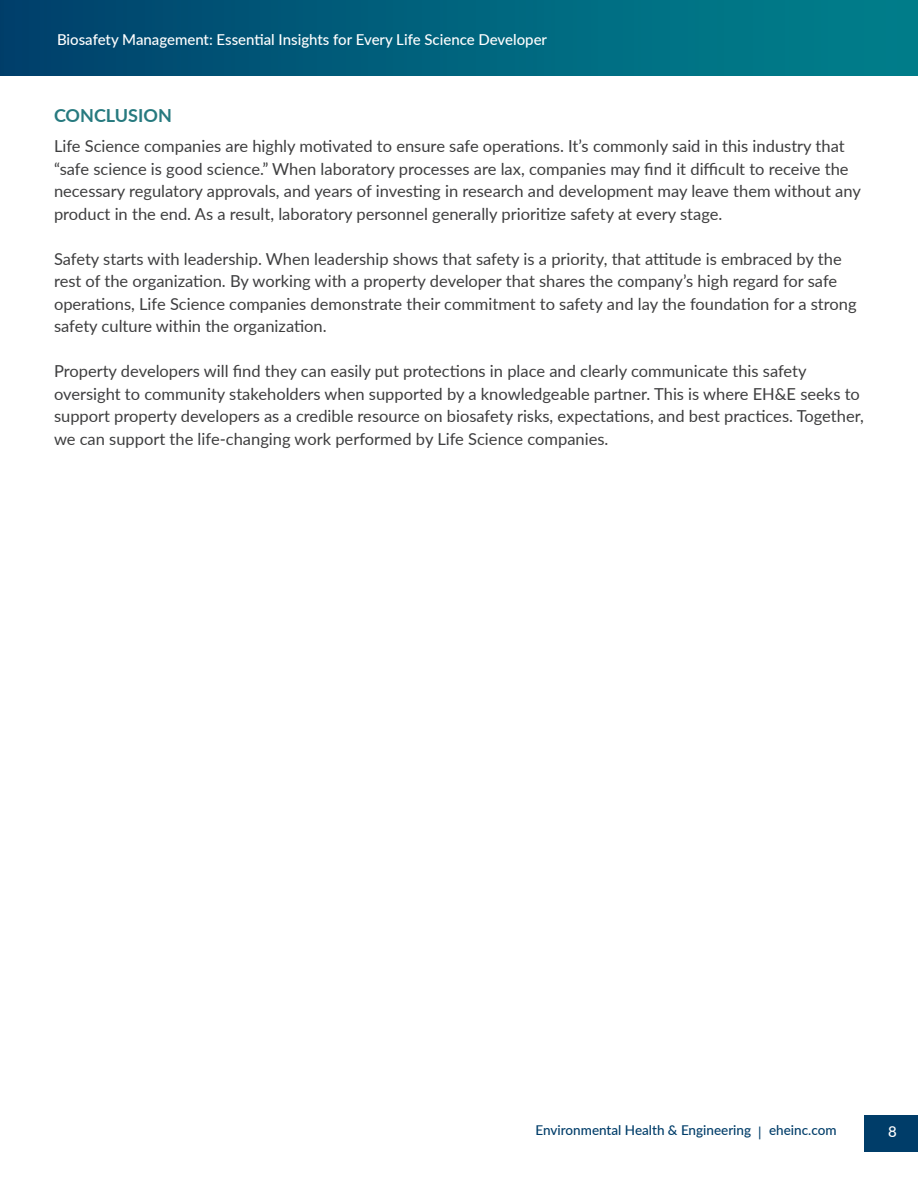
<style>
.page{position:relative;width:918px;height:1188px;background:#fff}
.page>*{position:absolute;margin:0;border:0;box-sizing:border-box;transform-origin:0 0}
.subtitle{font:700 18px "Lato";color:#277a7f}
.Body{font:16.5px/22.5px "Lato";color:#3e3e3f}
.t1{font:500 15px "Lato";color:#fff}
.t2{font:500 13.5px "Lato";color:#003d69}
</style>
<div class="page">
<div style="left:0;top:0;width:918px;height:76px;background:linear-gradient(to right,#00426c,#00838d)"></div>
<div style="left:864px;top:1115px;width:54px;height:37px;background:#003d69"></div>
<p class="t1" style="left:57px;top:29px;width:492px">Biosafety Management: Essential Insights for Every Life Science Developer</p>
<p class="subtitle" style="left:54px;top:103px;width:119px">CONCLUSION</p>
<p class="Body" style="left:54px;top:135px;width:808px">Life Science companies are highly motivated to ensure safe operations. It’s commonly said in this industry that “safe science is good science.” When laboratory processes are lax, companies may find it difficult to receive the necessary regulatory approvals, and years of investing in research and development may leave them without any product in the end. As a result, laboratory personnel generally prioritize safety at every stage.</p>
<p class="Body" style="left:54px;top:247px;width:804px">Safety starts with leadership. When leadership shows that safety is a priority, that attitude is embraced by the rest of the organization. By working with a property developer that shares the company’s high regard for safe operations, Life Science companies demonstrate their commitment to safety and lay the foundation for a strong safety culture within the organization.</p>
<p class="Body" style="left:54px;top:360px;width:811px">Property developers will find they can easily put protections in place and clearly communicate this safety oversight to community stakeholders when supported by a knowledgeable partner. This is where EH&amp;E seeks to support property developers as a credible resource on biosafety risks, expectations, and best practices. Together, we can support the life-changing work performed by Life Science companies.</p>
<p class="t2" style="left:536px;top:1121px;width:302px">Environmental Health &amp; Engineering | eheinc.com</p>
<p class="t1" style="left:888px;top:1120px;width:10px">8</p>
</div>
